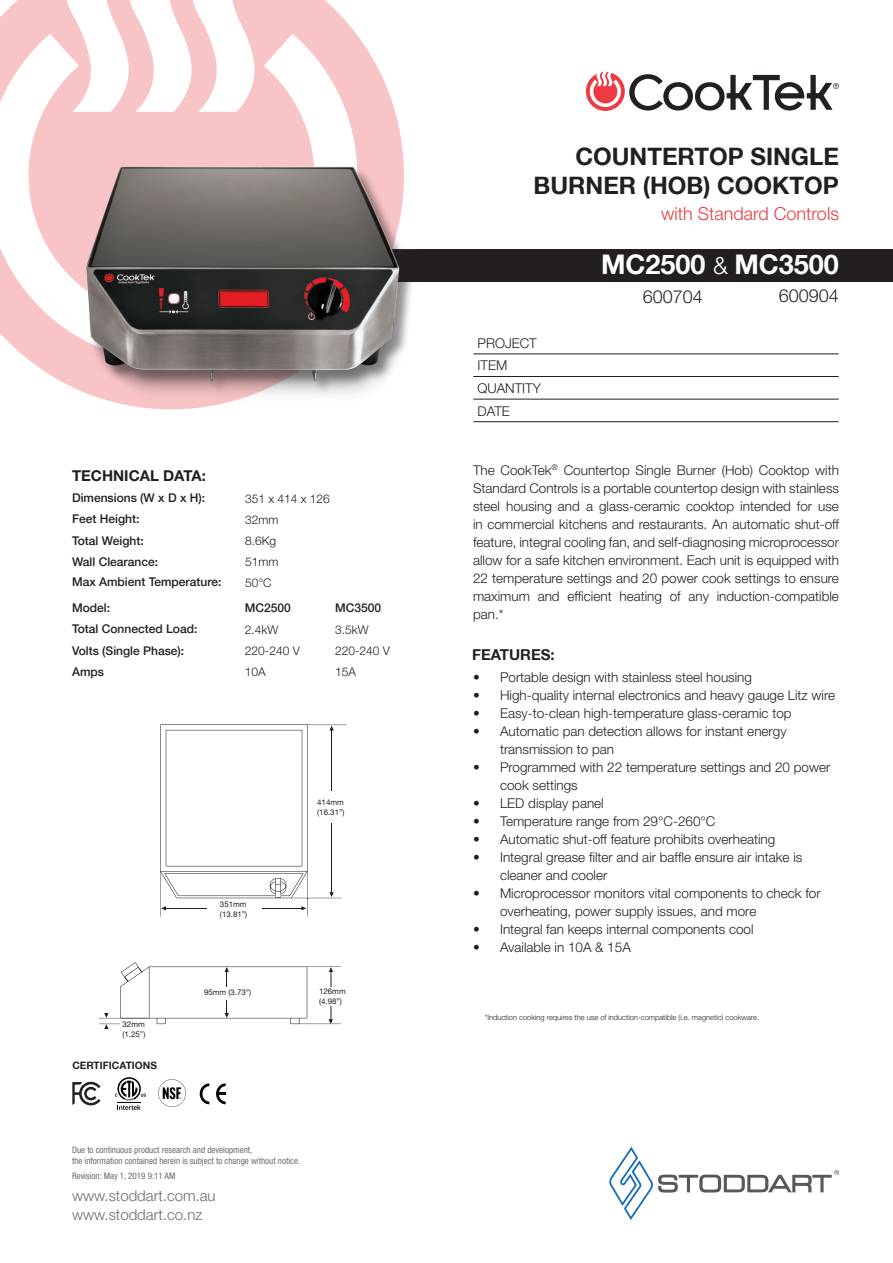
<style>
.page{position:relative;width:893px;height:1263px;background:#fff}
.page>*{position:absolute;margin:0;border:0;box-sizing:border-box;transform-origin:0 0}
.t1{font:700 27px "Helvetica Neue";color:#fff}
.t2{font:700 24px "Helvetica Neue";color:#231f20}
.t3{font:300 18px "Helvetica Neue";color:#ee3a41}
.t4{font:300 18px "Helvetica Neue";color:#231f20}
.t5{font:300 15px/19.5px "Helvetica Neue";color:#6c6d70}
.t6{font:700 15px "Helvetica Neue LT Std";color:#231f20}
.t7{font:700 15px "Helvetica Neue";color:#231f20}
.t8{font:300 13.5px/18px "Helvetica Neue";color:#231f20}
.t9{font:500 12px "Helvetica Neue";color:#231f20}
.t10{font:300 12px "Helvetica Neue";color:#231f20}
.t11{font:700 10.2px "Helvetica Neue";color:#231f20}
.t12{font:condensed 9px/10.8px "Helvetica Neue LT Pro";color:#6c6d70}
.t13{font:7.95px/9.4px "Helvetica Neue";color:#231f20}
.t14{font:300 7.5px "Helvetica Neue";color:#231f20}
.s1{font-weight:300;font-size:24px}
</style>
<div class="page">
<svg style="left:0;top:0;width:403px;height:377px;fill:#f9c4c6"></svg>
<div style="left:417px;top:249px;width:476px;height:33px;background:#231f20"></div>
<svg style="left:609px;top:1147px;width:230px;height:73px"></svg>
<svg style="left:586px;top:72px;width:253px;height:39px"></svg>
<hr style="left:473px;top:354px;width:366px;height:1px;background:#231f20">
<hr style="left:473px;top:376px;width:366px;height:1px;background:#231f20">
<hr style="left:473px;top:399px;width:366px;height:1px;background:#231f20">
<hr style="left:473px;top:421px;width:366px;height:1px;background:#231f20">
<svg style="left:160px;top:724px;width:186px;height:192px"></svg>
<svg style="left:99px;top:962px;width:242px;height:67px"></svg>
<div style="left:321px;top:987px;width:19px;height:19px;background:#fff"></div>
<svg style="left:115px;top:1077px;width:31px;height:33px"></svg>
<svg style="left:200px;top:1083px;width:9px;height:21px"></svg>
<svg style="left:216px;top:1083px;width:10px;height:21px"></svg>
<svg style="left:158px;top:1079px;width:28px;height:28px"></svg>
<svg style="left:72px;top:1082px;width:29px;height:23px"></svg>
<img style="left:54px;top:148px;width:363px;height:262px">
<p class="t6" style="left:72px;top:467px;width:135px">TECHNICAL DATA:</p>
<p class="t9" style="left:72px;top:491px;width:135px">Dimensions (W x D x H):</p>
<p class="t10" style="left:245px;top:491px;width:86px">351 x 414 x 126</p>
<p class="t9" style="left:72px;top:512px;width:69px">Feet Height:</p>
<p class="t10" style="left:245px;top:512px;width:35px">32mm</p>
<p class="t9" style="left:72px;top:533px;width:73px">Total Weight:</p>
<p class="t10" style="left:245px;top:533px;width:33px">8.6Kg</p>
<p class="t9" style="left:72px;top:554px;width:88px">Wall Clearance:</p>
<p class="t10" style="left:245px;top:554px;width:35px">51mm</p>
<p class="t9" style="left:72px;top:575px;width:151px">Max Ambient Temperature:</p>
<p class="t10" style="left:245px;top:575px;width:28px">50°C</p>
<p class="t9" style="left:72px;top:601px;width:40px">Model:</p>
<p class="t9" style="left:245px;top:601px;width:48px">MC2500</p>
<p class="t9" style="left:335px;top:601px;width:48px">MC3500</p>
<p class="t9" style="left:72px;top:622px;width:127px">Total Connected Load:</p>
<p class="t10" style="left:245px;top:622px;width:35px">2.4kW</p>
<p class="t10" style="left:335px;top:622px;width:35px">3.5kW</p>
<p class="t9" style="left:72px;top:643px;width:114px">Volts (Single Phase):</p>
<p class="t10" style="left:245px;top:643px;width:56px">220-240 V</p>
<p class="t10" style="left:335px;top:643px;width:56px">220-240 V</p>
<p class="t9" style="left:72px;top:664px;width:34px">Amps</p>
<p class="t10" style="left:245px;top:665px;width:22px">10A</p>
<p class="t10" style="left:335px;top:665px;width:22px">15A</p>
<p class="t13" style="left:220px;top:900px;width:29px">351mm (13.81”)</p>
<p class="t13" style="left:317px;top:798px;width:29px">414mm (16.31”)</p>
<p class="t13" style="left:123px;top:1020px;width:24px">32mm (1.25”)</p>
<p class="t11" style="left:72px;top:1059px;width:86px">CERTIFICATIONS</p>
<p class="t13" style="left:204px;top:987px;width:49px">95mm (3.73”)</p>
<p class="t13" style="left:319px;top:986px;width:28px">126mm (4.98”)</p>
<p class="t12" style="left:72px;top:1144px;width:230px">Due to continuous product research and development,<br>the information contained herein is subject to change without notice.</p>
<p class="t5" style="left:72px;top:1185px;width:145px">www.stoddart.com.au www.stoddart.co.nz</p>
<p class="t12" style="left:72px;top:1170px;width:105px">Revision: May 1, 2019 9:11 AM</p>
<p class="t2" style="left:575px;top:142px;width:265px">COUNTERTOP SINGLE</p>
<p class="t2" style="left:534px;top:171px;width:307px">BURNER (HOB) COOKTOP</p>
<p class="t3" style="left:661px;top:202px;width:179px">with Standard Controls</p>
<p class="t8" style="left:477px;top:334px;width:61px">PROJECT</p>
<p class="t8" style="left:477px;top:356px;width:31px">ITEM</p>
<p class="t8" style="left:477px;top:379px;width:65px">QUANTITY</p>
<p class="t8" style="left:477px;top:402px;width:34px">DATE</p>
<p class="t1" style="left:601px;top:248px;width:239px">MC2500 <span class="s1">&amp;</span> MC3500</p>
<p class="t4" style="left:643px;top:285px;width:62px">600704</p>
<p class="t4" style="left:779px;top:285px;width:62px">600904</p>
<p class="t8" style="left:473px;top:460px;width:367px">The CookTek<sup>®</sup> Countertop Single Burner (Hob) Cooktop with<br>Standard Controls is a portable countertop design with stainless</p>
<p class="t8" style="left:473px;top:496px;width:367px;text-align:justify">steel housing and a glass-ceramic cooktop intended for use in commercial kitchens and restaurants. An automatic shut-off feature, integral cooling fan, and self-diagnosing microprocessor allow for a safe kitchen environment. Each unit is equipped with 22 temperature settings and 20 power cook settings to ensure maximum and efficient heating of any induction-compatible pan.*</p>
<p class="t7" style="left:472px;top:646px;width:84px">FEATURES:</p>
<p class="t8" style="left:473px;top:667px;width:281px">• Portable design with stainless steel housing</p>
<p class="t8" style="left:473px;top:685px;width:364px">• High-quality internal electronics and heavy gauge Litz wire</p>
<p class="t8" style="left:473px;top:703px;width:320px">• Easy-to-clean high-temperature glass-ceramic top</p>
<p class="t8" style="left:500px;top:721px;width:288px;text-indent:-27px">• Automatic pan detection allows for instant energy transmission to pan</p>
<p class="t8" style="left:500px;top:757px;width:332px;text-indent:-27px">• Programmed with 22 temperature settings and 20 power cook settings</p>
<p class="t8" style="left:473px;top:793px;width:132px">• LED display panel</p>
<p class="t8" style="left:473px;top:811px;width:244px">• Temperature range from 29°C-260°C</p>
<p class="t8" style="left:473px;top:829px;width:304px">• Automatic shut-off feature prohibits overheating</p>
<p class="t8" style="left:500px;top:847px;width:304px;text-indent:-27px">• Integral grease filter and air baffle ensure air intake is cleaner and cooler</p>
<p class="t8" style="left:500px;top:883px;width:322px;text-indent:-27px">• Microprocessor monitors vital components to check for overheating, power supply issues, and more</p>
<p class="t8" style="left:473px;top:919px;width:282px">• Integral fan keeps internal components cool</p>
<p class="t8" style="left:473px;top:937px;width:159px">• Available in 10A &amp; 15A</p>
<p class="t14" style="left:485px;top:1012px;width:276px">*Induction cooking requires the use of induction-compatible (i.e. magnetic) cookware.</p>
</div>
